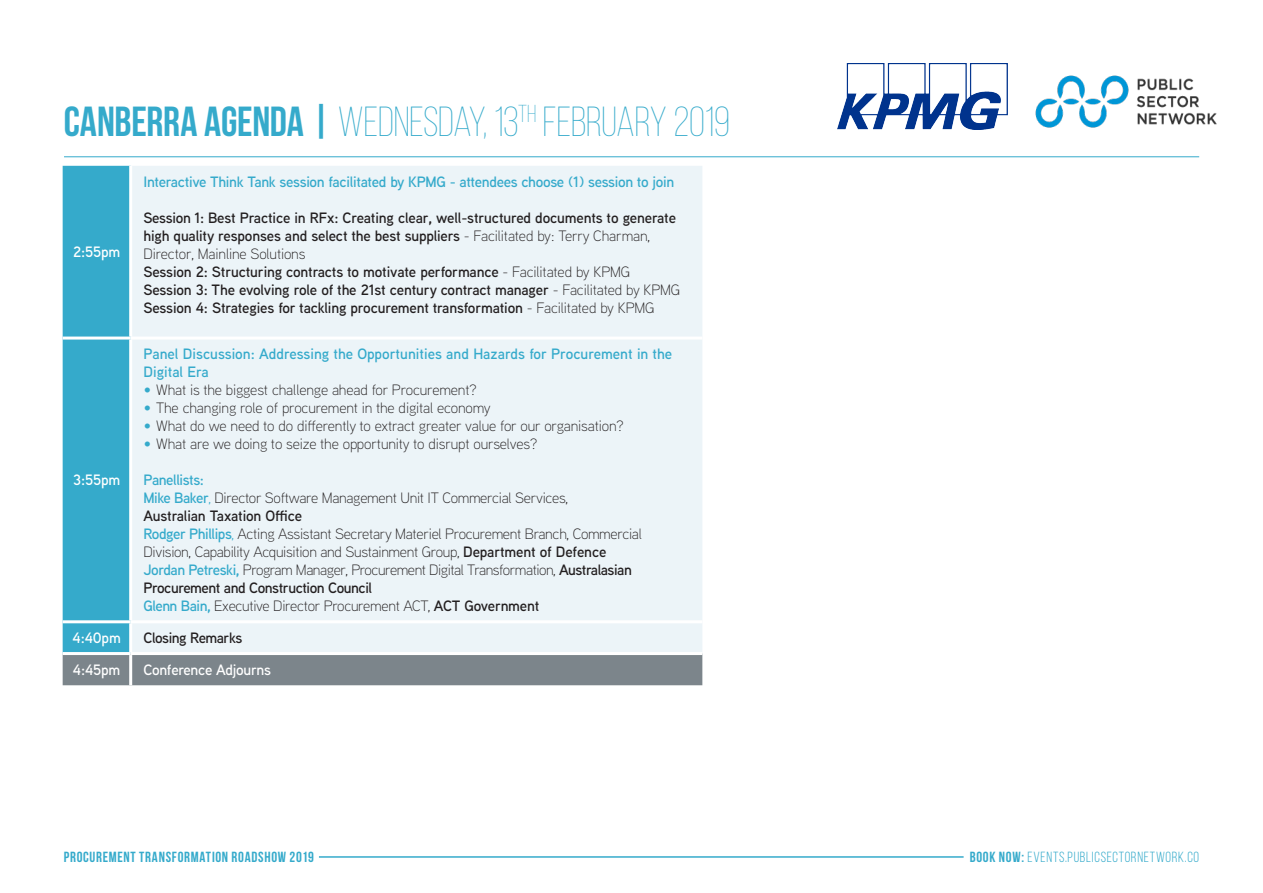
<style>
.page{position:relative;width:1263px;height:893px;background:#fff}
.page>*{position:absolute;margin:0;border:0;box-sizing:border-box;transform-origin:0 0}
.t1{font:300 42px "Bebas Neue";letter-spacing:-.005em;color:#35aacb}
.t2{font:300 15px/18px "Aaux Next";letter-spacing:-.02em;color:#231f20}
.t3{font:600 15px/18px "Aaux Next";letter-spacing:-.01em;color:#231f20}
.t4{font:600 15px "Aaux Next";letter-spacing:-.02em;color:#35aacb}
.t5{font:600 15px/18px "Aaux Next";color:#35aacb}
.t6{font:600 15px "Aaux Next";letter-spacing:-.02em;color:#fff}
.t7{font:600 15px "Aaux Next";letter-spacing:-.03em;color:#231f20}
.t8{font:700 14.7px "Bebas Neue";letter-spacing:.05em;color:#35aacb}
.t9{font:14.7px "Bebas Neue";letter-spacing:.05em;color:#35aacb}
.s1{font-weight:700}
.s2{font-weight:300}
.s3{font-weight:700;color:#35aacb}
.s4{font-weight:600;color:#35aacb}
.s5{color:#35aacb}
.s6{font-weight:600}
</style>
<div class="page">
<hr style="left:319px;top:856px;width:644px;height:2px;background:#35aacb">
<img style="left:1035px;top:75px;width:182px;height:53px">
<img style="left:838px;top:64px;width:170px;height:66px">
<hr style="left:64px;top:156px;width:1135px;height:1px;background:#35aacb">
<svg style="left:63px;top:166px;width:639px;height:519px;background:#d3e6ed"></svg>
<hr style="left:63px;top:337px;width:68px;height:3px;background:#fff">
<hr style="left:129px;top:340px;width:3px;height:280px;background:#fff">
<hr style="left:63px;top:620px;width:68px;height:3px;background:#fff">
<hr style="left:129px;top:655px;width:3px;height:30px;background:#fff">
<hr style="left:129px;top:166px;width:3px;height:171px;background:#fff">
<hr style="left:129px;top:623px;width:3px;height:29px;background:#fff">
<hr style="left:131px;top:337px;width:571px;height:3px;background:#fff">
<hr style="left:131px;top:620px;width:571px;height:3px;background:#fff">
<hr style="left:63px;top:652px;width:68px;height:3px;background:#fff">
<hr style="left:131px;top:652px;width:571px;height:3px;background:#fff">
<p class="t1" style="left:64px;top:99px;width:668px"><span class="s1">CANBERRA AGENDA |</span> WEDNESDAY, 13<sup>TH</sup> FEBRUARY 2019</p>
<p class="t6" style="left:73px;top:242px;width:49px">2:55pm</p>
<p class="t6" style="left:73px;top:470px;width:49px">3:55pm</p>
<p class="t4" style="left:143px;top:171px;width:532px">Interactive Think Tank session facilitated by KPMG - attendees choose (1) session to join</p>
<p class="t3" style="left:143px;top:208px;width:534px">Session 1: Best Practice in RFx: Creating clear, well-structured documents to generate high quality responses and select the best suppliers <span class="s2">- Facilitated by: Terry Charman,<br>Director, Mainline Solutions</span></p>
<p class="t3" style="left:143px;top:262px;width:488px">Session 2: Structuring contracts to motivate performance <span class="s2">- Facilitated by KPMG</span></p>
<p class="t3" style="left:143px;top:280px;width:538px">Session 3: The evolving role of the 21st century contract manager <span class="s2">- Facilitated by KPMG</span></p>
<p class="t3" style="left:143px;top:298px;width:512px">Session 4: Strategies for tackling procurement transformation <span class="s2">- Facilitated by KPMG</span></p>
<p class="t5" style="left:143px;top:345px;width:530px">Panel Discussion: Addressing the Opportunities and Hazards for Procurement in the<br>Digital Era</p>
<p class="t2" style="left:143px;top:380px;width:335px"><span class="s3">•</span> What is the biggest challenge ahead for Procurement?</p>
<p class="t2" style="left:143px;top:398px;width:349px"><span class="s3">•</span> The changing role of procurement in the digital economy</p>
<p class="t2" style="left:143px;top:416px;width:482px"><span class="s3">•</span> What do we need to do differently to extract greater value for our organisation?</p>
<p class="t2" style="left:143px;top:434px;width:395px"><span class="s3">•</span> What are we doing to seize the opportunity to disrupt ourselves?</p>
<p class="t4" style="left:143px;top:470px;width:62px">Panellists:</p>
<p class="t2" style="left:143px;top:488px;width:426px"><span class="s4">Mike Baker</span><span class="s5">,</span> Director Software Management Unit IT Commercial Services,<br><span class="s6">Australian Taxation Office</span></p>
<p class="t2" style="left:143px;top:524px;width:500px"><span class="s4">Rodger Phillips</span><span class="s5">,</span> Acting Assistant Secretary Materiel Procurement Branch, Commercial<br>Division, Capability Acquisition and Sustainment Group, <span class="s6">Department of Defence</span></p>
<p class="t2" style="left:143px;top:560px;width:490px"><span class="s4">Jordan Petreski,</span> Program Manager, Procurement Digital Transformation, <span class="s6">Australasian<br>Procurement and Construction Council</span></p>
<p class="t2" style="left:143px;top:596px;width:397px"><span class="s4">Glenn Bain,</span> Executive Director Procurement ACT, <span class="s6">ACT Government</span></p>
<p class="t6" style="left:73px;top:627px;width:50px">4:40pm</p>
<p class="t7" style="left:143px;top:627px;width:100px">Closing Remarks</p>
<p class="t6" style="left:73px;top:659px;width:49px">4:45pm</p>
<p class="t6" style="left:143px;top:659px;width:129px">Conference Adjourns</p>
<p class="t8" style="left:64px;top:849px;width:252px">PROCUREMENT TRANSFORMATION ROADSHOW 2019</p>
<p class="t9" style="left:970px;top:849px;width:231px"><span class="s1">BOOK NOW:</span> EVENTS.PUBLICSECTORNETWORK.CO</p>
</div>
